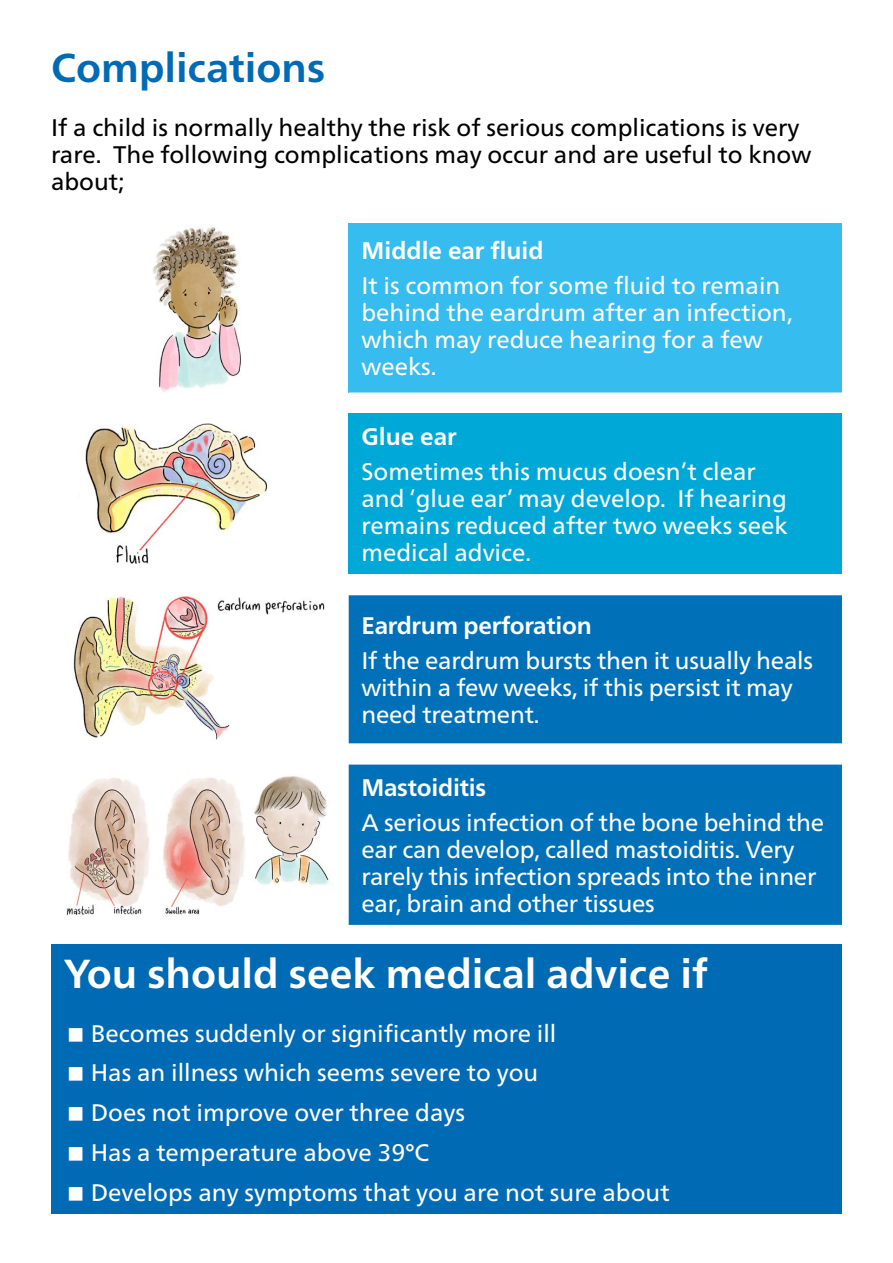
<style>
.page{position:relative;width:893px;height:1263px;background:#fff}
.page>*{position:absolute;margin:0;border:0;box-sizing:border-box;transform-origin:0 0}
.t1{font:700 40.5px "Frutiger Neue LTCYR";color:#fff}
.t2{font:700 40.5px "Frutiger Neue LTCYR";color:#006ab4}
.t3{font:24px/27px "Frutiger Neue LTCYR";color:#fff}
.t4{font:24px/27px "Frutiger Neue LTCYR";color:#000}
.t5{font:700 24px "Frutiger Neue LTCYR";letter-spacing:-.01em;color:#fff}
</style>
<div class="page">
<div style="left:349px;top:223px;width:493px;height:169px;background:#36bcee"></div>
<svg style="left:349px;top:392px;width:493px;height:22px"></svg>
<div style="left:349px;top:414px;width:493px;height:160px;background:#00a8d7"></div>
<svg style="left:349px;top:595px;width:493px;height:330px;fill:#0071b9"></svg>
<img style="left:153px;top:226px;width:88px;height:166px">
<img style="left:85px;top:423px;width:183px;height:141px">
<img style="left:73px;top:595px;width:252px;height:145px">
<img style="left:66px;top:775px;width:264px;height:141px">
<div style="left:51px;top:944px;width:791px;height:269px;background:#006ab4"></div>
<h1 class="t2" style="left:51px;top:44px;width:276px">Complications</h1>
<p class="t4" style="left:51px;top:114px;width:762px">If a child is normally healthy the risk of serious complications is very rare. The following complications may occur and are useful to know about;</p>
<p class="t5" style="left:361px;top:236px;width:184px">Middle ear fluid</p>
<p class="t3" style="left:361px;top:272px;width:433px">It is common for some fluid to remain behind the eardrum after an infection, which may reduce hearing for a few weeks.</p>
<p class="t5" style="left:361px;top:422px;width:97px">Glue ear</p>
<p class="t3" style="left:361px;top:458px;width:428px">Sometimes this mucus doesn’t clear and ‘glue ear’ may develop. If hearing remains reduced after two weeks seek medical advice.</p>
<p class="t5" style="left:361px;top:611px;width:232px">Eardrum perforation</p>
<p class="t3" style="left:361px;top:647px;width:453px">If the eardrum bursts then it usually heals within a few weeks, if this persist it may need treatment.</p>
<p class="t5" style="left:361px;top:773px;width:126px">Mastoiditis</p>
<p class="t3" style="left:361px;top:809px;width:464px">A serious infection of the bone behind the ear can develop, called mastoiditis. Very rarely this infection spreads into the inner ear, brain and other tissues</p>
<h1 class="t1" style="left:64px;top:949px;width:646px">You should seek medical advice if</h1>
<p class="t3" style="left:91px;top:1013px;width:580px;line-height:39.8px">Becomes suddenly or significantly more ill<br>Has an illness which seems severe to you<br>Does not improve over three days<br>Has a temperature above 39°C<br>Develops any symptoms that you are not sure about</p>
</div>
